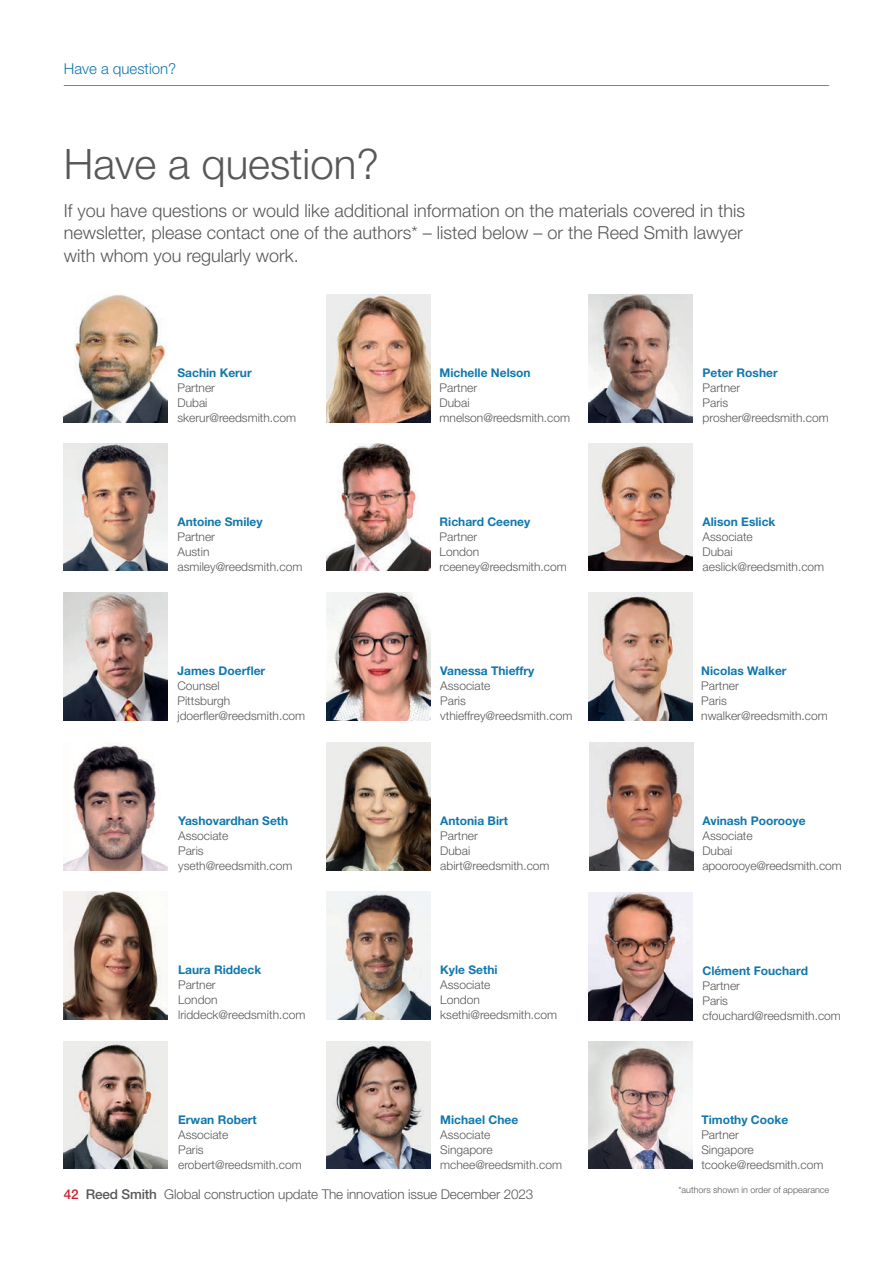
<style>
.page{position:relative;width:893px;height:1263px;background:#fff}
.page>*{position:absolute;margin:0;border:0;box-sizing:border-box;transform-origin:0 0}
.Section_Heading{font:300 42px "Helvetica Neue LT Std";color:#57585a}
.INTRO{font:300 18px/22.5px "Helvetica Neue LT Std";color:#57585a}
.Body{font:300 15px "Helvetica Neue LT Std";color:#1178ad}
.t1{font:300 13.5px "Helvetica Neue LT Std";letter-spacing:-.01em;color:#57585a}
.Title_Position{font:300 12px "Helvetica Neue LT Std";color:#57585a}
.Name{font:700 12px "Helvetica Neue LT Std";color:#1178ad}
.Footnotes{font:300 12px/15px "Helvetica Neue LT Std";color:#57585a}
.Footnotes-2{font:300 9px "Helvetica Neue LT Std";color:#57585a}
.s1{font-weight:500;color:#cd2030}
.s2{font-weight:500}
</style>
<div class="page">
<hr style="left:64px;top:85px;width:765px;height:1px;background:#808285">
<img style="left:588px;top:593px;width:104px;height:127px">
<img style="left:64px;top:744px;width:104px;height:126px">
<img style="left:327px;top:743px;width:103px;height:127px">
<img style="left:589px;top:743px;width:104px;height:127px">
<img style="left:327px;top:891px;width:103px;height:128px">
<img style="left:64px;top:891px;width:104px;height:128px">
<img style="left:64px;top:294px;width:104px;height:128px">
<img style="left:589px;top:892px;width:104px;height:128px">
<img style="left:64px;top:1041px;width:104px;height:127px">
<img style="left:588px;top:1041px;width:104px;height:127px">
<img style="left:327px;top:1041px;width:103px;height:127px">
<img style="left:327px;top:294px;width:103px;height:128px">
<img style="left:588px;top:294px;width:104px;height:128px">
<img style="left:64px;top:443px;width:104px;height:128px">
<img style="left:327px;top:443px;width:103px;height:128px">
<img style="left:588px;top:443px;width:104px;height:128px">
<img style="left:64px;top:593px;width:104px;height:127px">
<img style="left:327px;top:593px;width:103px;height:127px">
<p class="Body" style="left:64px;top:60px;width:114px">Have a question?</p>
<p class="Section_Heading" style="left:64px;top:138px;width:317px">Have a question?</p>
<p class="INTRO" style="left:64px;top:199px;width:683px">If you have questions or would like additional information on the materials covered in this newsletter, please contact one of the authors* – listed below – or the Reed Smith lawyer with whom you regularly work.</p>
<p class="Name" style="left:177px;top:365px;width:76px">Sachin Kerur</p>
<p class="Title_Position" style="left:177px;top:380px;width:39px">Partner</p>
<p class="Title_Position" style="left:177px;top:395px;width:31px">Dubai</p>
<p class="Title_Position" style="left:177px;top:410px;width:120px">skerur@reedsmith.com</p>
<p class="Name" style="left:177px;top:514px;width:87px">Antoine Smiley</p>
<p class="Title_Position" style="left:177px;top:529px;width:39px">Partner</p>
<p class="Title_Position" style="left:177px;top:544px;width:33px">Austin</p>
<p class="Title_Position" style="left:177px;top:559px;width:126px">asmiley@reedsmith.com</p>
<p class="Name" style="left:177px;top:664px;width:89px">James Doerfler</p>
<p class="Title_Position" style="left:177px;top:679px;width:44px">Counsel</p>
<p class="Title_Position" style="left:177px;top:694px;width:54px">Pittsburgh</p>
<p class="Title_Position" style="left:177px;top:709px;width:129px">jdoerfler@reedsmith.com</p>
<p class="Name" style="left:178px;top:813px;width:112px">Yashovardhan Seth</p>
<p class="Title_Position" style="left:178px;top:829px;width:52px">Associate</p>
<p class="Title_Position" style="left:178px;top:844px;width:27px">Paris</p>
<p class="Title_Position" style="left:178px;top:859px;width:116px">yseth@reedsmith.com</p>
<p class="Name" style="left:178px;top:962px;width:85px">Laura Riddeck</p>
<p class="Title_Position" style="left:178px;top:977px;width:39px">Partner</p>
<p class="Title_Position" style="left:178px;top:992px;width:41px">London</p>
<p class="Title_Position" style="left:178px;top:1007px;width:129px">lriddeck@reedsmith.com</p>
<p class="Name" style="left:178px;top:1112px;width:80px">Erwan Robert</p>
<p class="Title_Position" style="left:178px;top:1127px;width:52px">Associate</p>
<p class="Title_Position" style="left:178px;top:1142px;width:27px">Paris</p>
<p class="Title_Position" style="left:178px;top:1157px;width:125px">erobert@reedsmith.com</p>
<p class="Name" style="left:440px;top:365px;width:93px">Michelle Nelson</p>
<p class="Title_Position" style="left:440px;top:380px;width:39px">Partner</p>
<p class="Title_Position" style="left:440px;top:395px;width:31px">Dubai</p>
<p class="Title_Position" style="left:440px;top:410px;width:132px">mnelson@reedsmith.com</p>
<p class="Name" style="left:440px;top:514px;width:92px">Richard Ceeney</p>
<p class="Title_Position" style="left:440px;top:529px;width:39px">Partner</p>
<p class="Title_Position" style="left:440px;top:544px;width:41px">London</p>
<p class="Title_Position" style="left:440px;top:559px;width:129px">rceeney@reedsmith.com</p>
<p class="Name" style="left:440px;top:664px;width:96px">Vanessa Thieffry</p>
<p class="Title_Position" style="left:440px;top:679px;width:52px">Associate</p>
<p class="Title_Position" style="left:440px;top:694px;width:27px">Paris</p>
<p class="Title_Position" style="left:440px;top:709px;width:134px">vthieffrey@reedsmith.com</p>
<p class="Name" style="left:440px;top:813px;width:69px">Antonia Birt</p>
<p class="Title_Position" style="left:440px;top:829px;width:39px">Partner</p>
<p class="Title_Position" style="left:440px;top:844px;width:31px">Dubai</p>
<p class="Title_Position" style="left:440px;top:859px;width:111px">abirt@reedsmith.com</p>
<p class="Name" style="left:440px;top:962px;width:59px">Kyle Sethi</p>
<p class="Title_Position" style="left:440px;top:977px;width:52px">Associate</p>
<p class="Title_Position" style="left:440px;top:992px;width:41px">London</p>
<p class="Title_Position" style="left:440px;top:1007px;width:118px">ksethi@reedsmith.com</p>
<p class="Name" style="left:440px;top:1112px;width:79px">Michael Chee</p>
<p class="Footnotes" style="left:440px;top:1126px;width:123px">Associate<br>Singapore mchee@reedsmith.com</p>
<p class="t1" style="left:64px;top:1186px;width:471px"><span class="s1">42</span> <span class="s2">Reed Smith</span> Global construction update The innovation issue December 2023</p>
<p class="Name" style="left:703px;top:365px;width:77px">Peter Rosher</p>
<p class="Title_Position" style="left:703px;top:380px;width:39px">Partner</p>
<p class="Title_Position" style="left:703px;top:395px;width:27px">Paris</p>
<p class="Title_Position" style="left:703px;top:410px;width:128px">prosher@reedsmith.com</p>
<p class="Name" style="left:703px;top:514px;width:74px">Alison Eslick</p>
<p class="Title_Position" style="left:703px;top:529px;width:52px">Associate</p>
<p class="Title_Position" style="left:703px;top:544px;width:31px">Dubai</p>
<p class="Title_Position" style="left:703px;top:559px;width:123px">aeslick@reedsmith.com</p>
<p class="Name" style="left:701px;top:664px;width:87px">Nicolas Walker</p>
<p class="Title_Position" style="left:701px;top:679px;width:39px">Partner</p>
<p class="Title_Position" style="left:701px;top:694px;width:27px">Paris</p>
<p class="Title_Position" style="left:701px;top:709px;width:128px">nwalker@reedsmith.com</p>
<p class="Name" style="left:702px;top:813px;width:105px">Avinash Poorooye</p>
<p class="Title_Position" style="left:702px;top:829px;width:52px">Associate</p>
<p class="Title_Position" style="left:702px;top:844px;width:31px">Dubai</p>
<p class="Title_Position" style="left:702px;top:859px;width:141px">apoorooye@reedsmith.com</p>
<p class="Name" style="left:702px;top:963px;width:107px">Clément Fouchard</p>
<p class="Title_Position" style="left:702px;top:978px;width:39px">Partner</p>
<p class="Title_Position" style="left:702px;top:993px;width:27px">Paris</p>
<p class="Title_Position" style="left:702px;top:1008px;width:140px">cfouchard@reedsmith.com</p>
<p class="Name" style="left:701px;top:1112px;width:88px">Timothy Cooke</p>
<p class="Title_Position" style="left:701px;top:1127px;width:39px">Partner</p>
<p class="Title_Position" style="left:701px;top:1142px;width:54px">Singapore</p>
<p class="Title_Position" style="left:701px;top:1157px;width:124px">tcooke@reedsmith.com</p>
<p class="Footnotes-2" style="left:678px;top:1184px;width:152px">*authors shown in order of appearance</p>
</div>
